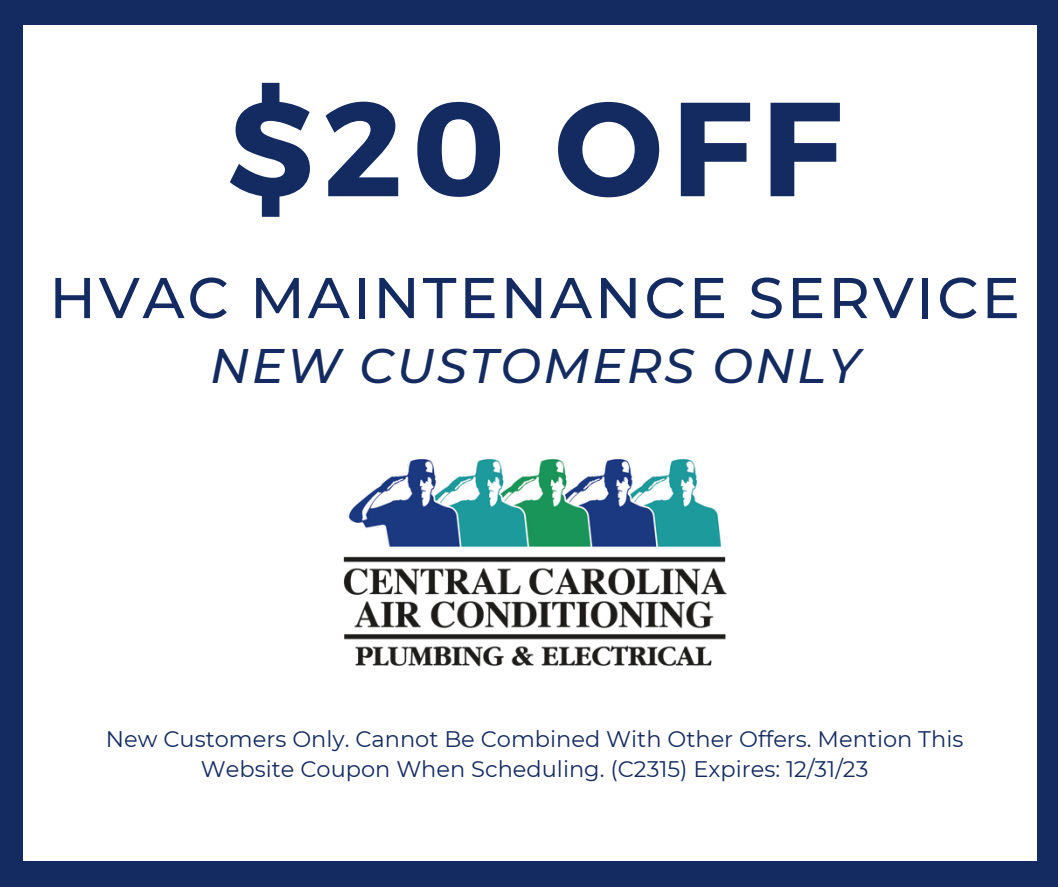
<style>
.page{position:relative;width:1058px;height:887px;background:#fff}
.page>*{position:absolute;margin:0;border:0;box-sizing:border-box;transform-origin:0 0}
.t1{font:700 133.5px "Montserrat";color:#142b61}
.t2{font:500 57.3px "Montserrat";letter-spacing:.05em;color:#142b61}
.t3{font:italic 500 48.3px "Montserrat";letter-spacing:.05em;color:#142b61}
.t4{font:22.5px/30.3px "Montserrat";color:#142b61;text-align:center}
</style>
<div class="page">
<div style="left:0;top:0;width:1058px;height:886px;background:#142b61"></div>
<div style="left:23px;top:25px;width:1013px;height:835px;background:#fff"></div>
<img style="left:343px;top:459px;width:384px;height:208px">
<p class="t1" style="left:227px;top:62px;width:616px">$20 OFF</p>
<p class="t2" style="left:49px;top:262px;width:972px">HVAC MAINTENANCE SERVICE</p>
<p class="t3" style="left:210px;top:336px;width:651px">NEW CUSTOMERS ONLY</p>
<p class="t4" style="left:106px;top:723px;width:859px">New Customers Only. Cannot Be Combined With Other Offers. Mention This<br>Website Coupon When Scheduling. (C2315) Expires: 12/31/23</p>
</div>
